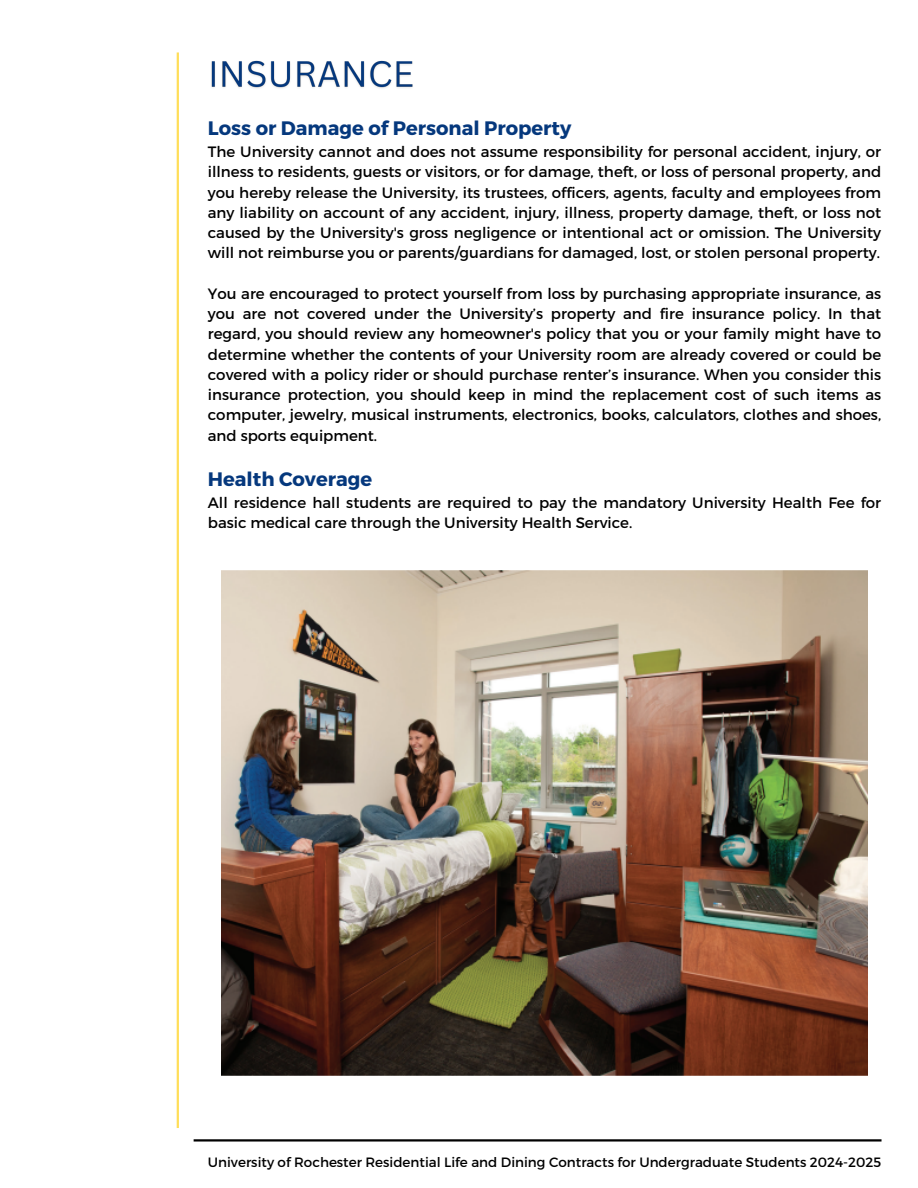
<style>
.page{position:relative;width:918px;height:1188px;background:#fff}
.page>*{position:absolute;margin:0;border:0;box-sizing:border-box;transform-origin:0 0}
.t1{font:700 19.5px "Montserrat";color:#05387d}
.t2{font:15px/20.2px "Montserrat";color:#000;text-align:justify}
.t3{font:13.5px "Montserrat";color:#000}
</style>
<div class="page">
<hr style="left:177px;top:52px;width:2px;height:1076px;background:#ffde59">
<hr style="left:194px;top:1139px;width:688px;height:3px;background:#000">
<img style="left:222px;top:570px;width:645px;height:506px">
<img style="left:211px;top:60px;width:202px;height:28px">
<h1 class="t1" style="left:208px;top:115px;width:365px">Loss or Damage of Personal Property</h1>
<p class="t2" style="left:208px;top:141px;width:675px">The University cannot and does not assume responsibility for personal accident, injury, or illness to residents, guests or visitors, or for damage, theft, or loss of personal property, and you hereby release the University, its trustees, officers, agents, faculty and employees from any liability on account of any accident, injury, illness, property damage, theft, or loss not caused by the University's gross negligence or intentional act or omission. The University will not reimburse you or parents/guardians for damaged, lost, or stolen personal property.</p>
<p class="t2" style="left:208px;top:283px;width:675px">You are encouraged to protect yourself from loss by purchasing appropriate insurance, as you are not covered under the University’s property and fire insurance policy. In that regard, you should review any homeowner's policy that you or your family might have to determine whether the contents of your University room are already covered or could be covered with a policy rider or should purchase renter’s insurance. When you consider this insurance protection, you should keep in mind the replacement cost of such items as computer, jewelry, musical instruments, electronics, books, calculators, clothes and shoes, and sports equipment.</p>
<h1 class="t1" style="left:208px;top:466px;width:166px">Health Coverage</h1>
<p class="t2" style="left:208px;top:492px;width:675px">All residence hall students are required to pay the mandatory University Health Fee for basic medical care through the University Health Service.</p>
<p class="t3" style="left:208px;top:1153px;width:675px">University of Rochester Residential Life and Dining Contracts for Undergraduate Students 2024-2025</p>
</div>
